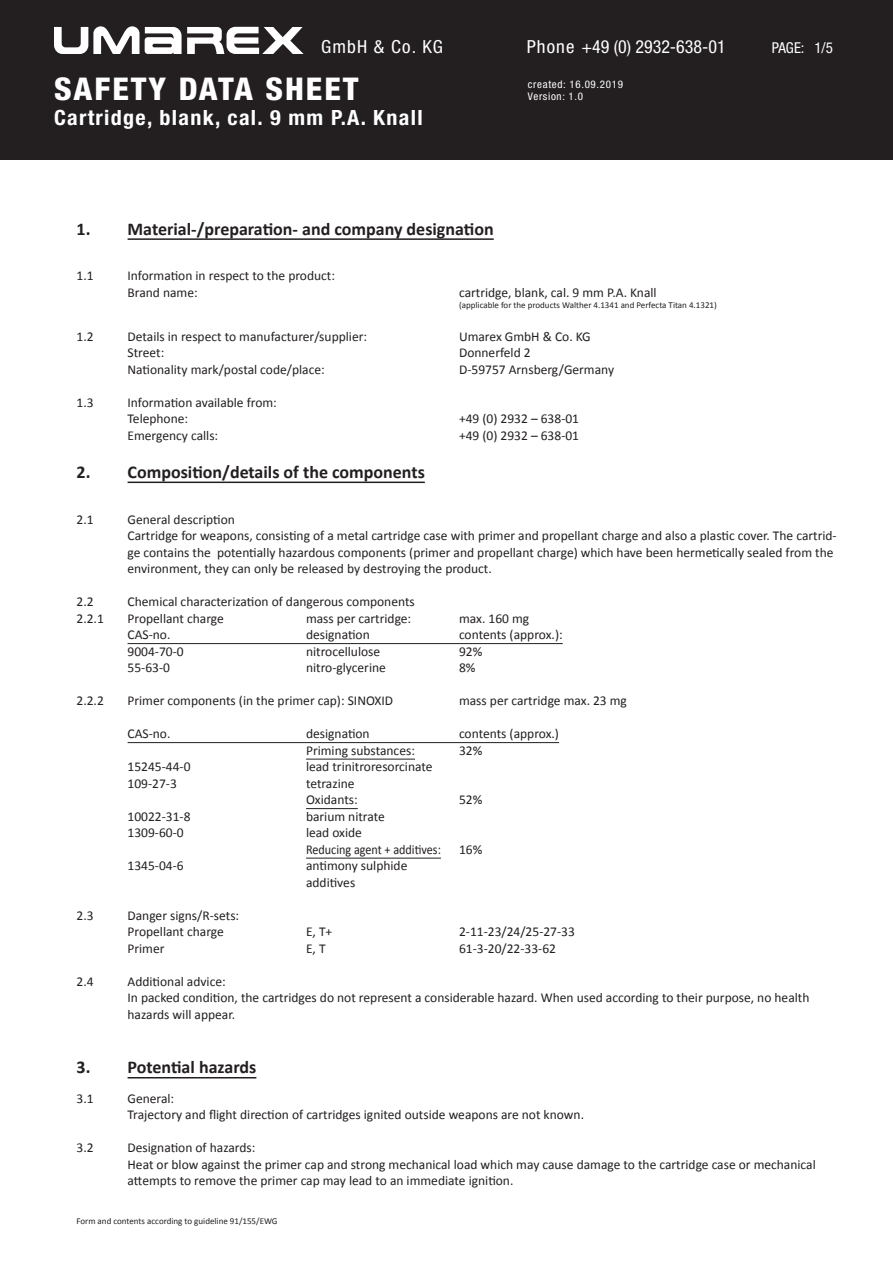
<style>
.page{position:relative;width:893px;height:1263px;background:#fff}
.page>*{position:absolute;margin:0;border:0;box-sizing:border-box;transform-origin:0 0}
.t1{font:800 condensed 31.35px "Helvetica Neue LT Pro";letter-spacing:.06em;color:#fff;scale:1.05 1}
.t2{font:700 condensed 21px "Helvetica Neue LT Pro";letter-spacing:.06em;color:#fff;scale:1.05 1}
.t3{font:700 18px "Calibri";color:#231f20}
.t4{font:condensed 18px "Helvetica Neue LT Pro";color:#fff;scale:1.05 1}
.t5{font:condensed 18px "Helvetica Neue LT Pro";letter-spacing:.06em;color:#fff;scale:1.05 1}
.t6{font:condensed 15px "Helvetica Neue LT Pro";color:#fff}
.t7{font:13.5px/16.5px "Calibri";color:#231f20}
.t8{font:condensed 10.5px/12.6px "Helvetica Neue LT Pro";letter-spacing:.06em;color:#fff;scale:1.05 1}
.t9{font:9px "Calibri";color:#231f20}
</style>
<div class="page">
<div style="left:0;top:0;width:893px;height:159px;background:#231f20"></div>
<svg style="left:54px;top:26px;width:250px;height:28px"></svg>
<hr style="left:128px;top:238px;width:366px;height:2px;background:#231f20">
<hr style="left:128px;top:482px;width:297px;height:1px;background:#231f20">
<hr style="left:128px;top:643px;width:435px;height:1px;background:#231f20">
<hr style="left:128px;top:742px;width:431px;height:1px;background:#231f20">
<hr style="left:306px;top:759px;width:109px;height:1px;background:#231f20">
<hr style="left:306px;top:808px;width:52px;height:1px;background:#231f20">
<hr style="left:306px;top:858px;width:135px;height:1px;background:#231f20">
<hr style="left:128px;top:1077px;width:128px;height:1px;background:#231f20">
<h3 class="t5" style="left:321px;top:36px;width:118px">GmbH &amp; Co. KG</h3>
<h3 class="t4" style="left:527px;top:36px;width:191px">Phone +49 (0) 2932-638-01</h3>
<p class="t8" style="left:528px;top:78px;width:92px">created: 16.09.2019<br>Version: 1.0</p>
<h2 class="t2" style="left:54px;top:105px;width:353px">Cartridge, blank, cal. 9 mm P.A. Knall</h2>
<h1 class="t1" style="left:54px;top:70px;width:292px">SAFETY DATA SHEET</h1>
<h3 class="t3" style="left:77px;top:217px;width:419px">1. Material-/preparation- and company designation</h3>
<p class="t7" style="left:77px;top:267px;width:19px">1.1</p>
<p class="t7" style="left:128px;top:267px;width:209px">Information in respect to the product:<br>Brand name:</p>
<p class="t7" style="left:459px;top:284px;width:199px">cartridge, blank, cal. 9 mm P.A. Knall</p>
<p class="t9" style="left:459px;top:298px;width:259px">(applicable for the products Walther 4.1341 and Perfecta Titan 4.1321)</p>
<p class="t7" style="left:77px;top:328px;width:19px">1.2</p>
<p class="t7" style="left:128px;top:328px;width:241px">Details in respect to manufacturer/supplier:</p>
<p class="t7" style="left:459px;top:328px;width:133px">Umarex GmbH &amp; Co. KG</p>
<p class="t7" style="left:128px;top:344px;width:38px">Street:</p>
<p class="t7" style="left:459px;top:344px;width:73px">Donnerfeld 2</p>
<p class="t7" style="left:128px;top:361px;width:199px">Nationality mark/postal code/place:</p>
<p class="t7" style="left:459px;top:361px;width:157px">D-59757 Arnsberg/Germany</p>
<p class="t7" style="left:77px;top:394px;width:19px">1.3</p>
<p class="t7" style="left:128px;top:394px;width:151px">Information available from:<br>Telephone:</p>
<p class="t7" style="left:459px;top:410px;width:122px">+49 (0) 2932 – 638-01</p>
<p class="t6" style="left:772px;top:39px;width:63px">PAGE: 1/5</p>
<p class="t7" style="left:128px;top:427px;width:92px">Emergency calls:</p>
<p class="t7" style="left:459px;top:427px;width:122px">+49 (0) 2932 – 638-01</p>
<h3 class="t3" style="left:77px;top:460px;width:350px">2. Composition/details of the components</h3>
<p class="t7" style="left:77px;top:510px;width:19px">2.1</p>
<p class="t7" style="left:128px;top:510px;width:711px">General description<br>Cartridge for weapons, consisting of a metal cartridge case with primer and propellant charge and also a plastic cover. The cartrid&shy;ge contains the potentially hazardous components (primer and propellant charge) which have been hermetically sealed from the environment, they can only be released by destroying the product.</p>
<p class="t7" style="left:77px;top:593px;width:19px">2.2</p>
<p class="t7" style="left:128px;top:593px;width:289px">Chemical characterization of dangerous components</p>
<p class="t7" style="left:77px;top:609px;width:29px">2.2.1</p>
<p class="t7" style="left:128px;top:609px;width:98px">Propellant charge</p>
<p class="t7" style="left:306px;top:609px;width:107px">mass per cartridge:</p>
<p class="t7" style="left:459px;top:609px;width:72px">max. 160 mg</p>
<p class="t7" style="left:128px;top:626px;width:44px">CAS-no.</p>
<p class="t7" style="left:306px;top:626px;width:65px">designation</p>
<p class="t7" style="left:459px;top:626px;width:105px">contents (approx.):</p>
<p class="t7" style="left:128px;top:642px;width:58px">9004-70-0</p>
<p class="t7" style="left:306px;top:642px;width:76px">nitrocellulose</p>
<p class="t7" style="left:459px;top:642px;width:25px">92%</p>
<p class="t7" style="left:128px;top:659px;width:44px">55-63-0</p>
<p class="t7" style="left:306px;top:659px;width:81px">nitro-glycerine</p>
<p class="t7" style="left:459px;top:659px;width:18px">8%</p>
<p class="t7" style="left:77px;top:692px;width:29px">2.2.2</p>
<p class="t7" style="left:128px;top:692px;width:267px">Primer components (in the primer cap): SINOXID</p>
<p class="t7" style="left:459px;top:692px;width:169px">mass per cartridge max. 23 mg</p>
<p class="t7" style="left:128px;top:725px;width:44px">CAS-no.</p>
<p class="t7" style="left:306px;top:725px;width:65px">designation</p>
<p class="t7" style="left:459px;top:725px;width:102px">contents (approx.)</p>
<p class="t7" style="left:306px;top:741px;width:110px">Priming substances:</p>
<p class="t7" style="left:459px;top:741px;width:25px">32%</p>
<p class="t7" style="left:128px;top:758px;width:65px">15245-44-0</p>
<p class="t7" style="left:306px;top:758px;width:128px">lead trinitroresorcinate</p>
<p class="t7" style="left:128px;top:774px;width:51px">109-27-3</p>
<p class="t7" style="left:306px;top:774px;width:53px">tetrazine<br>Oxidants:</p>
<p class="t7" style="left:459px;top:791px;width:25px">52%</p>
<p class="t7" style="left:128px;top:807px;width:65px">10022-31-8</p>
<p class="t7" style="left:306px;top:807px;width:80px">barium nitrate</p>
<p class="t7" style="left:128px;top:824px;width:58px">1309-60-0</p>
<p class="t7" style="left:306px;top:824px;width:136px">lead oxide<br>Reducing agent + additives:</p>
<p class="t7" style="left:128px;top:857px;width:58px">1345-04-6</p>
<p class="t7" style="left:306px;top:857px;width:103px">antimony sulphide additives</p>
<p class="t7" style="left:459px;top:840px;width:25px">16%</p>
<p class="t7" style="left:77px;top:906px;width:19px">2.3</p>
<p class="t7" style="left:128px;top:906px;width:113px">Danger signs/R-sets:<br>Propellant charge</p>
<p class="t7" style="left:306px;top:923px;width:28px">E, T+</p>
<p class="t7" style="left:459px;top:923px;width:117px">2-11-23/24/25-27-33</p>
<p class="t7" style="left:128px;top:939px;width:39px">Primer</p>
<p class="t7" style="left:306px;top:939px;width:21px">E, T</p>
<p class="t7" style="left:459px;top:939px;width:99px">61-3-20/22-33-62</p>
<p class="t7" style="left:77px;top:972px;width:19px">2.4</p>
<p class="t7" style="left:128px;top:972px;width:683px">Additional advice:<br>In packed condition, the cartridges do not represent a considerable hazard. When used according to their purpose, no health hazards will appear.</p>
<h3 class="t3" style="left:77px;top:1056px;width:181px">3. Potential hazards</h3>
<p class="t7" style="left:77px;top:1089px;width:19px">3.1</p>
<p class="t7" style="left:128px;top:1089px;width:458px">General:<br>Trajectory and flight direction of cartridges ignited outside weapons are not known.</p>
<p class="t7" style="left:77px;top:1139px;width:19px">3.2</p>
<p class="t7" style="left:128px;top:1139px;width:690px">Designation of hazards:<br>Heat or blow against the primer cap and strong mechanical load which may cause damage to the cartridge case or mechanical attempts to remove the primer cap may lead to an immediate ignition.</p>
<p class="t9" style="left:77px;top:1215px;width:203px">Form and contents according to guideline 91/155/EWG</p>
</div>
